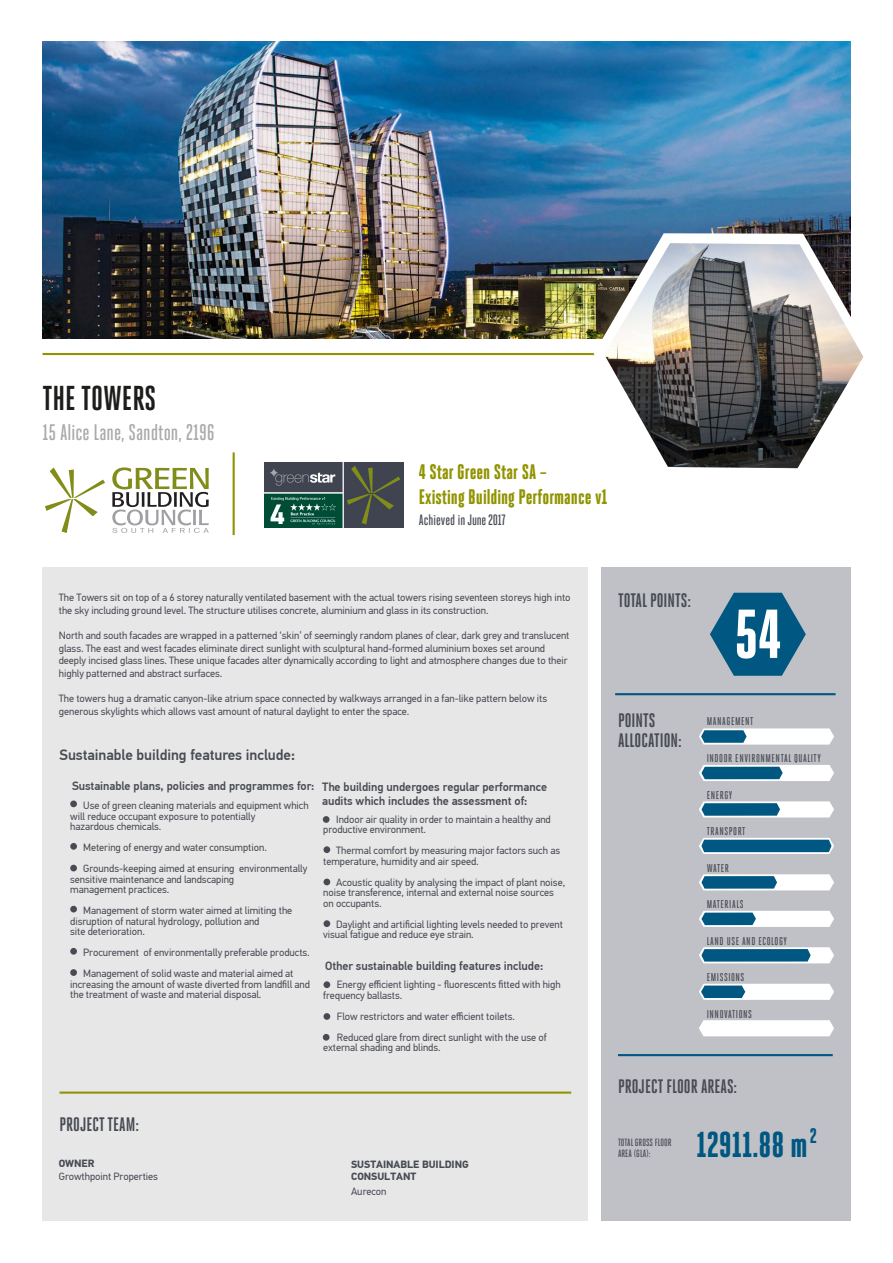
<style>
.page{position:relative;width:893px;height:1263px;background:#fff}
.page>*{position:absolute;margin:0;border:0;box-sizing:border-box;transform-origin:0 0}
.t1{font:800 69px "Heroic Condensed";color:#fff}
.t2{font:800 36px "Heroic Condensed";color:#005781}
.t3{font:700 34.5px "Heroic Condensed";letter-spacing:-.005em;color:#1d1d1b}
.t4{font:500 22.5px "Heroic Condensed";color:#aaa}
.t5{font:800 21px/25.2px "Heroic Condensed";color:#919400}
.t6{font:700 19.5px/19.5px "Heroic Condensed";color:#484b54}
.t7{font:500 15px "PF Din Text Pro";letter-spacing:-.005em;color:#484b54}
.t8{font:500 15px "Heroic Condensed";color:#484b54}
.t9{font:500 12px/15px "PF Din Text Pro";letter-spacing:-.005em;color:#484b54}
.t10{font:500 11.25px "Heroic Condensed";letter-spacing:.05em;color:#484b54}
.t11{font:10.5px/10.5px "PF Din Text Pro";letter-spacing:-.005em;color:#484b54}
.t12{font:700 10.5px/12.6px "PF Din Text Pro";letter-spacing:-.005em;color:#484b54}
.t13{font:500 10.5px/10.5px "Heroic Condensed";color:#484b54}
</style>
<div class="page">
<div style="left:43px;top:567px;width:545px;height:653px;background:#e7e7e7"></div>
<div style="left:601px;top:567px;width:249px;height:653px;background:#c0c1c6"></div>
<hr style="left:233px;top:452px;width:2px;height:83px;background:#919400">
<hr style="left:615px;top:693px;width:221px;height:2px;background:#005781">
<hr style="left:618px;top:1054px;width:215px;height:2px;background:#005781">
<svg style="left:710px;top:593px;width:96px;height:83px"></svg>
<svg style="left:699px;top:947px;width:135px;height:16px;background:#5f94ae"></svg>
<svg style="left:699px;top:838px;width:135px;height:16px;background:#4181a0"></svg>
<svg style="left:699px;top:1020px;width:135px;height:16px;background:#fcfcfc"></svg>
<hr style="left:60px;top:1091px;width:511px;height:3px;background:#919400">
<svg style="left:112px;top:467px;width:97px;height:66px"></svg>
<svg style="left:45px;top:467px;width:60px;height:66px"></svg>
<div style="left:70px;top:800px;width:7px;height:7px;background:#484b54;border-radius:50%"></div>
<div style="left:70px;top:843px;width:7px;height:7px;background:#484b54;border-radius:50%"></div>
<div style="left:70px;top:865px;width:7px;height:6px;background:#484b54;border-radius:50%"></div>
<div style="left:323px;top:816px;width:7px;height:7px;background:#484b54;border-radius:50%"></div>
<div style="left:323px;top:846px;width:7px;height:7px;background:#484b54;border-radius:50%"></div>
<div style="left:70px;top:969px;width:7px;height:7px;background:#484b54;border-radius:50%"></div>
<div style="left:70px;top:906px;width:7px;height:6px;background:#484b54;border-radius:50%"></div>
<div style="left:70px;top:948px;width:7px;height:7px;background:#484b54;border-radius:50%"></div>
<div style="left:323px;top:1013px;width:7px;height:7px;background:#484b54;border-radius:50%"></div>
<div style="left:323px;top:981px;width:7px;height:7px;background:#484b54;border-radius:50%"></div>
<div style="left:323px;top:879px;width:7px;height:6px;background:#484b54;border-radius:50%"></div>
<div style="left:323px;top:920px;width:7px;height:7px;background:#484b54;border-radius:50%"></div>
<div style="left:323px;top:1034px;width:7px;height:7px;background:#484b54;border-radius:50%"></div>
<img style="left:265px;top:462px;width:139px;height:65px">
<svg style="left:699px;top:728px;width:135px;height:16px;background:#bdd2dc"></svg>
<svg style="left:699px;top:801px;width:135px;height:16px;background:#8cb2c4"></svg>
<svg style="left:699px;top:874px;width:135px;height:16px;background:#90b5c7"></svg>
<svg style="left:699px;top:765px;width:135px;height:16px;background:#8ab1c4"></svg>
<svg style="left:699px;top:911px;width:135px;height:16px;background:#b1cbd7"></svg>
<svg style="left:699px;top:984px;width:135px;height:16px;background:#c0d4df"></svg>
<img style="left:43px;top:42px;width:807px;height:296px">
<hr style="left:43px;top:353px;width:560px;height:2px;background:#919400">
<img style="left:594px;top:233px;width:270px;height:236px">
<img style="left:604px;top:243px;width:259px;height:225px">
<h3 class="t3" style="left:43px;top:379px;width:115px">THE TOWERS</h3>
<h3 class="t4" style="left:43px;top:420px;width:174px">15 Alice Lane, Sandton, 2196</h3>
<h3 class="t5" style="left:419px;top:459px;width:190px">4 Star Green Star SA –<br>Existing Building Performance v1</h3>
<h3 class="t8" style="left:419px;top:512px;width:88px">Achieved in June 2017</h3>
<p class="t11" style="left:59px;top:592px;width:513px;line-height:12.6px">The Towers sit on top of a 6 storey naturally ventilated basement with the actual towers rising seventeen storeys high into the sky including ground level. The structure utilises concrete, aluminium and glass in its construction.</p>
<p class="t11" style="left:59px;top:629px;width:512px;line-height:12.6px">North and south facades are wrapped in a patterned ‘skin’ of seemingly random planes of clear, dark grey and translucent glass. The east and west facades eliminate direct sunlight with sculptural hand-formed aluminium boxes set around deeply incised glass lines. These unique facades alter dynamically according to light and atmosphere changes due to their highly patterned and abstract surfaces.</p>
<p class="t11" style="left:59px;top:692px;width:490px;line-height:12.6px">The towers hug a dramatic canyon-like atrium space connected by walkways arranged in a fan-like pattern below its generous skylights which allows vast amount of natural daylight to enter the space.</p>
<h3 class="t7" style="left:60px;top:746px;width:237px">Sustainable building features include:</h3>
<p class="t9" style="left:322px;top:779px;width:226px;text-indent:-250px">Sustainable plans, policies and programmes for: The building undergoes regular performance audits which includes the assessment of:</p>
<p class="t11" style="left:70px;top:800px;width:240px;text-indent:13px">Use of green cleaning materials and equipment which will reduce occupant exposure to potentially<br>hazardous chemicals.</p>
<p class="t11" style="left:83px;top:837px;width:226px;line-height:21px">Metering of energy and water consumption.<br>Grounds-keeping aimed at ensuring environmentally</p>
<p class="t11" style="left:70px;top:874px;width:166px">sensitive maintenance and landscaping management practices.</p>
<p class="t11" style="left:70px;top:905px;width:224px;text-indent:13px">Management of storm water aimed at limiting the disruption of natural hydrology, pollution and<br>site deterioration.</p>
<p class="t11" style="left:83px;top:942px;width:228px;line-height:21px">Procurement of environmentally preferable products.<br>Management of solid waste and material aimed at</p>
<p class="t11" style="left:70px;top:979px;width:241px">increasing the amount of waste diverted from landfill and the treatment of waste and material disposal.</p>
<p class="t11" style="left:323px;top:814px;width:229px;text-indent:13px">Indoor air quality in order to maintain a healthy and productive environment.</p>
<p class="t11" style="left:323px;top:845px;width:238px;text-indent:13px">Thermal comfort by measuring major factors such as temperature, humidity and air speed.</p>
<p class="t11" style="left:323px;top:877px;width:244px;text-indent:13px">Acoustic quality by analysing the impact of plant noise, noise transference, internal and external noise sources on occupants.</p>
<p class="t11" style="left:323px;top:919px;width:241px;text-indent:13px">Daylight and artificial lighting levels needed to prevent visual fatigue and reduce eye strain.</p>
<p class="t9" style="left:325px;top:959px;width:220px">Other sustainable building features include:</p>
<p class="t11" style="left:323px;top:980px;width:239px;text-indent:14px">Energy efficient lighting - fluorescents fitted with high frequency ballasts.</p>
<p class="t11" style="left:337px;top:1006px;width:211px;line-height:21px">Flow restrictors and water efficient toilets.<br>Reduced glare from direct sunlight with the use of</p>
<p class="t11" style="left:323px;top:1043px;width:119px">external shading and blinds.</p>
<h3 class="t6" style="left:60px;top:1115px;width:81px">PROJECTTEAM:</h3>
<p class="t12" style="left:59px;top:1157px;width:37px">OWNER</p>
<p class="t11" style="left:59px;top:1171px;width:101px">Growthpoint Properties</p>
<p class="t12" style="left:351px;top:1158px;width:119px">SUSTAINABLE BUILDING<br>CONSULTANT</p>
<p class="t11" style="left:351px;top:1186px;width:37px">Aurecon</p>
<h3 class="t6" style="left:618px;top:591px;width:75px">TOTAL POINTS:</h3>
<h1 class="t1" style="left:734px;top:596px;width:49px">54</h1>
<h3 class="t6" style="left:618px;top:711px;width:65px">POINTS<br>ALLOCATION:</h3>
<p class="t10" style="left:707px;top:715px;width:48px">MANAGEMENT</p>
<p class="t10" style="left:707px;top:752px;width:116px">INDOOR ENVIRONMENTAL QUALITY</p>
<p class="t10" style="left:707px;top:788px;width:27px">ENERGY</p>
<p class="t10" style="left:707px;top:825px;width:40px">TRANSPORT</p>
<p class="t10" style="left:707px;top:861px;width:24px">WATER</p>
<p class="t10" style="left:707px;top:898px;width:38px">MATERIALS</p>
<p class="t10" style="left:707px;top:935px;width:82px">LAND USE AND ECOLOGY</p>
<p class="t10" style="left:707px;top:971px;width:39px">EMISSIONS</p>
<p class="t10" style="left:707px;top:1008px;width:47px">INNOVATIONS</p>
<h3 class="t6" style="left:618px;top:1076px;width:121px">PROJECT FLOOR AREAS:</h3>
<p class="t13" style="left:618px;top:1137px;width:55px">TOTAL GROSS FLOOR<br>AREA (GLA):</p>
<h2 class="t2" style="left:696px;top:1124px;width:122px">12911.88 m<sup>2</sup></h2>
</div>
